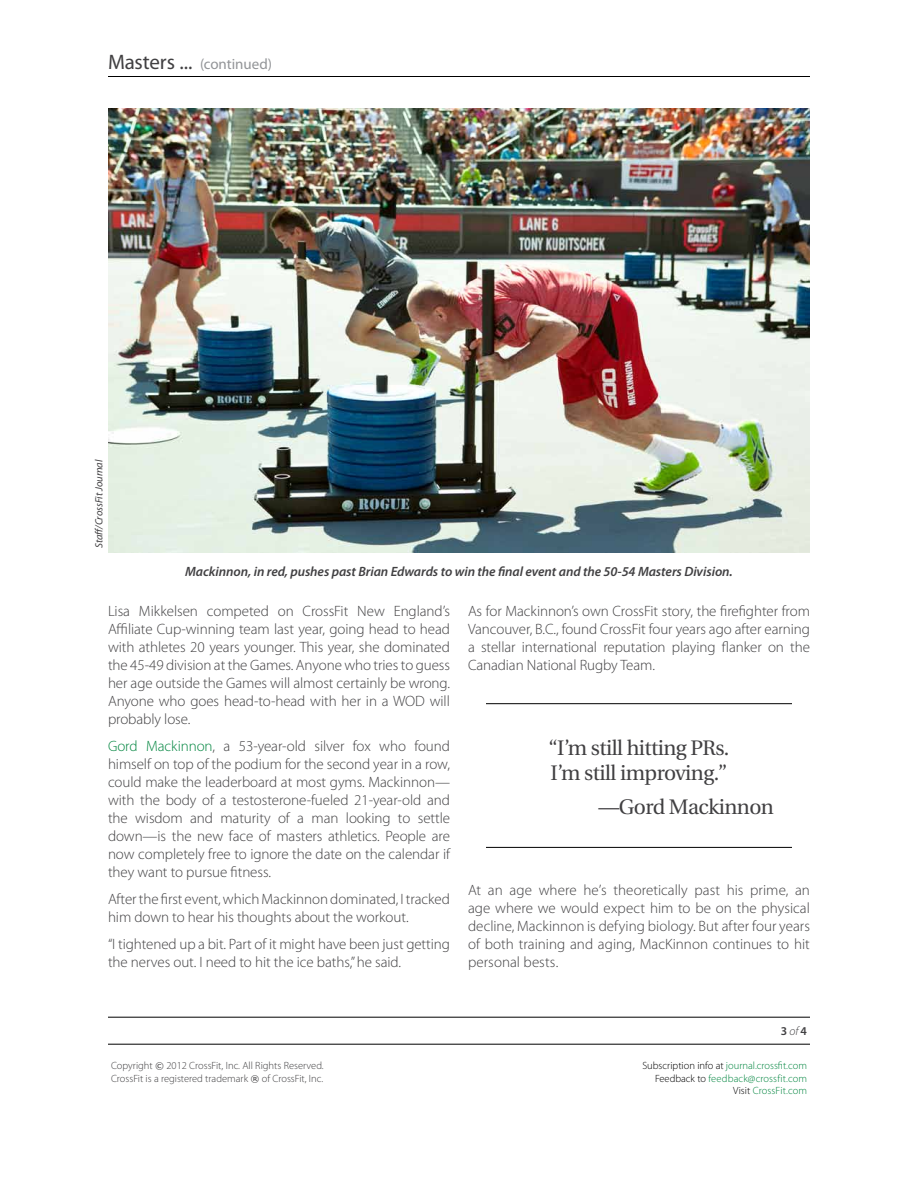
<style>
.page{position:relative;width:918px;height:1188px;background:#fff}
.page>*{position:absolute;margin:0;border:0;box-sizing:border-box;transform-origin:0 0}
.t1{font:21px/25.2px "Utopia";letter-spacing:-.025em;color:#414042}
.t2{font:300 15px/18px "Myriad Pro";letter-spacing:-.005em;color:#414042;text-align:justify}
.t3{font:15px "Myriad Pro";letter-spacing:-.005em;color:#939598}
.t4{font:italic 600 13.5px "Myriad Pro";letter-spacing:-.005em;color:#414042}
.t5{font:600 12px "Myriad Pro";color:#414042}
.t6{font:300 10.5px/12.6px "Myriad Pro";color:#414042}
.t7{font:300 10.5px/12.6px "Myriad Pro";color:#00853f;text-align:right}
.t8{font:italic 10.5px "Myriad Pro";letter-spacing:-.005em;color:#414042}
.s1{font-size:21px;color:#414042}
.s2{color:#00853f}
.s3{font-weight:300;font-style:italic}
.s4{font-family:"Verdana";font-weight:400;font-size:9px}
.s5{color:#000}
</style>
<div class="page">
<hr style="left:108px;top:76px;width:702px;height:1px;background:#000">
<hr style="left:108px;top:1017px;width:702px;height:1px;background:#000">
<hr style="left:108px;top:1044px;width:702px;height:1px;background:#000">
<hr style="left:486px;top:703px;width:306px;height:1px;background:#000">
<hr style="left:486px;top:847px;width:306px;height:1px;background:#000">
<img style="left:108px;top:108px;width:702px;height:444px">
<p class="t3" style="left:108px;top:56px;width:166px"><span class="s1">Masters ...</span> (continued)</p>
<p class="t8" style="left:93px;top:548px;width:90px;rotate:-90deg">Staff/CrossFit Journal</p>
<p class="t4" style="left:185px;top:564px;width:549px">Mackinnon, in red, pushes past Brian Edwards to win the final event and the 50-54 Masters Division.</p>
<p class="t2" style="left:108px;top:602px;width:344px">Lisa Mikkelsen competed on CrossFit New England’s Affiliate Cup-winning team last year, going head to head with athletes 20 years younger. This year, she dominated the 45-49 division at the Games. Anyone who tries to guess her age outside the Games will almost certainly be wrong.<br>Anyone who goes head-to-head with her in a WOD will probably lose.</p>
<p class="t2" style="left:108px;top:737px;width:344px"><span class="s2">Gord Mackinnon</span>, a 53-year-old silver fox who found himself on top of the podium for the second year in a row, could make the leaderboard at most gyms. Mackinnon— with the body of a testosterone-fueled 21-year-old and the wisdom and maturity of a man looking to settle down—is the new face of masters athletics. People are now completely free to ignore the date on the calendar if they want to pursue fitness.</p>
<p class="t2" style="left:108px;top:890px;width:343px">After the first event, which Mackinnon dominated, I tracked him down to hear his thoughts about the workout.</p>
<p class="t2" style="left:108px;top:935px;width:343px">“I tightened up a bit. Part of it might have been just getting the nerves out. I need to hit the ice baths,” he said.</p>
<p class="t2" style="left:468px;top:602px;width:344px">As for Mackinnon’s own CrossFit story, the firefighter from Vancouver, B.C., found CrossFit four years ago after earning a stellar international reputation playing flanker on the Canadian National Rugby Team.</p>
<h1 class="t1" style="left:549px;top:735px;width:182px">“I’m still hitting PRs.<br>I’m still improving.”</h1>
<h1 class="t1" style="left:598px;top:795px;width:177px">—Gord Mackinnon</h1>
<p class="t2" style="left:468px;top:881px;width:343px">At an age where he’s theoretically past his prime, an age where we would expect him to be on the physical decline, Mackinnon is defying biology. But after four years of both training and aging, MacKinnon continues to hit personal bests.</p>
<p class="t5" style="left:781px;top:1024px;width:28px">3 <span class="s3">of</span> 4</p>
<p class="t6" style="left:111px;top:1060px;width:214px">Copyright <span class="s4">©</span> 2012 CrossFit, Inc. All Rights Reserved.<br>CrossFit is a registered trademark <span class="s4">®</span> of CrossFit, Inc.</p>
<p class="t7" style="left:642px;top:1060px;width:166px"><span class="s5">Subscription info at</span> journal.crossfit.com<br><span class="s5">Feedback to</span> feedback@crossfit.com<br><span class="s5">Visit</span> CrossFit.com</p>
</div>
